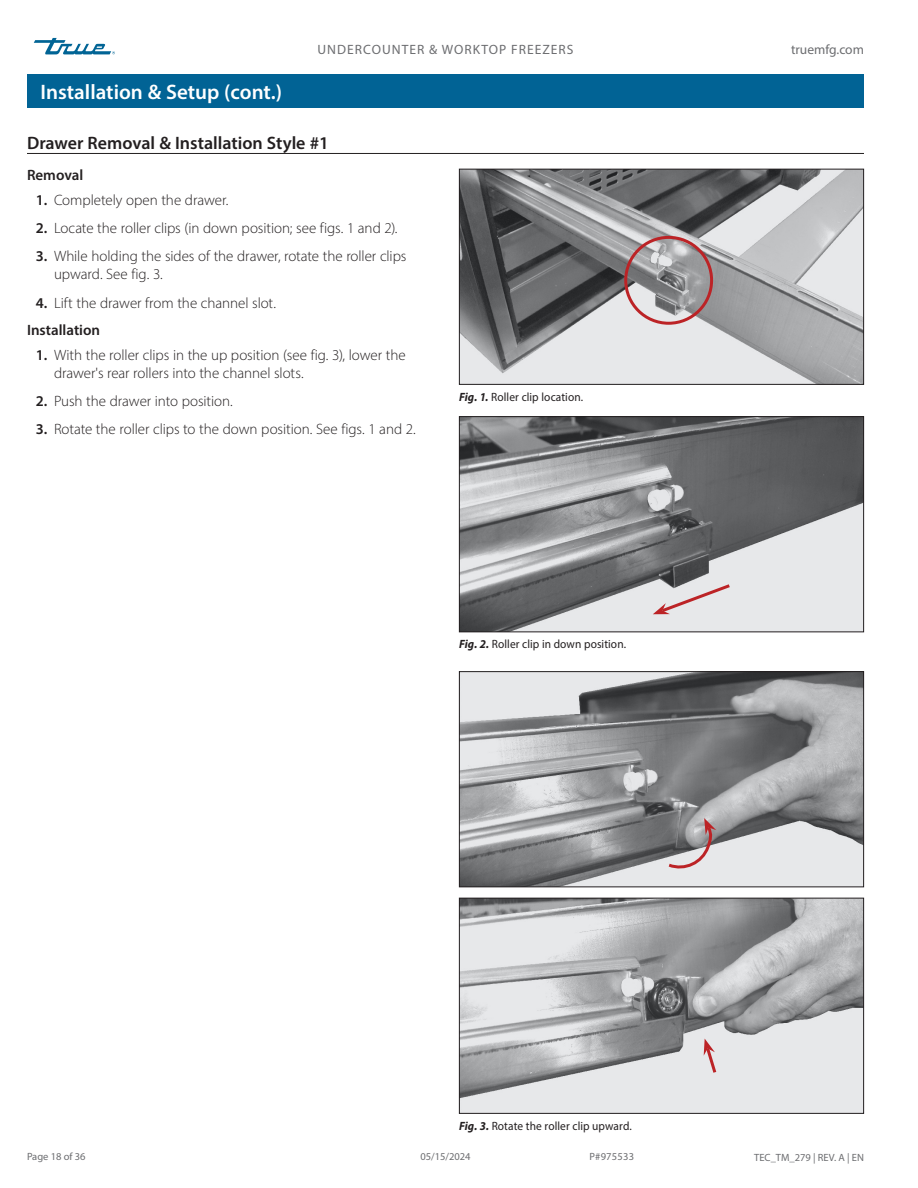
<style>
.page{position:relative;width:918px;height:1188px;background:#fff}
.page>*{position:absolute;margin:0;border:0;box-sizing:border-box;transform-origin:0 0}
.Title_bar_Page_header{font:600 21px "Myriad Pro";color:#fff}
.Subhead_underscore_H1{font:600 18px "Myriad Pro";color:#231f20}
.t1{font:300 15px/18px "Myriad Pro";letter-spacing:-.005em;color:#231f20}
.Subhead_NO_underscore_H2{font:600 15px "Myriad Pro";color:#231f20}
.t2{font:13.5px "Myriad Pro";letter-spacing:.075em;color:#6c6d70}
.t3{font:13.5px "Myriad Pro";color:#6c6d70}
.Caption_FIG_Regular{font:12px "Myriad Pro";letter-spacing:.005em;color:#231f20;scale:.95 1}
.t4{font:10.5px "Myriad Pro";color:#6c6d70}
.s1{font-weight:600}
.s2{font-weight:700;font-style:italic}
</style>
<div class="page">
<svg style="left:34px;top:38px;width:81px;height:16px"></svg>
<div style="left:27px;top:74px;width:837px;height:34px;background:#016395"></div>
<hr style="left:27px;top:153px;width:837px;height:1px;background:#231f20">
<img style="left:461px;top:171px;width:401px;height:212px">
<div style="left:459px;top:169px;width:405px;height:216px;border:1px solid #231f20"></div>
<img style="left:461px;top:418px;width:401px;height:212px">
<div style="left:459px;top:416px;width:405px;height:216px;border:1px solid #231f20"></div>
<img style="left:461px;top:673px;width:401px;height:212px">
<div style="left:459px;top:671px;width:405px;height:216px;border:1px solid #231f20"></div>
<img style="left:461px;top:900px;width:401px;height:212px">
<div style="left:459px;top:898px;width:405px;height:216px;border:1px solid #231f20"></div>
<svg style="left:653px;top:582px;width:80px;height:32px;background:#ddced0"></svg>
<div style="left:624px;top:236px;width:89px;height:89px;border:3px solid #bc2326;border-radius:50%"></div>
<svg style="left:665px;top:818px;width:51px;height:53px;background:#a99b9d"></svg>
<svg style="left:704px;top:1039px;width:15px;height:37px"></svg>
<p class="t2" style="left:318px;top:42px;width:257px">UNDERCOUNTER &amp; WORKTOP FREEZERS</p>
<p class="t3" style="left:791px;top:42px;width:74px">truemfg.com</p>
<p class="Title_bar_Page_header" style="left:40px;top:79px;width:243px">Installation &amp; Setup (cont.)</p>
<p class="Subhead_underscore_H1" style="left:27px;top:131px;width:303px">Drawer Removal &amp; Installation Style #1</p>
<p class="Subhead_NO_underscore_H2" style="left:27px;top:165px;width:58px">Removal</p>
<p class="t1" style="left:36px;top:191px;width:194px"><span class="s1">1.</span> Completely open the drawer.</p>
<p class="t1" style="left:36px;top:219px;width:363px"><span class="s1">2.</span> Locate the roller clips (in down position; see figs. 1 and 2).</p>
<p class="t1" style="left:54px;top:247px;width:354px;text-indent:-18px"><span class="s1">3.</span> While holding the sides of the drawer, rotate the roller clips upward. See fig. 3.</p>
<p class="t1" style="left:36px;top:293px;width:242px"><span class="s1">4.</span> Lift the drawer from the channel slot.</p>
<p class="Subhead_NO_underscore_H2" style="left:27px;top:320px;width:75px">Installation</p>
<p class="t1" style="left:54px;top:346px;width:353px;text-indent:-18px"><span class="s1">1.</span> With the roller clips in the up position (see fig. 3), lower the drawer's rear rollers into the channel slots.</p>
<p class="t1" style="left:36px;top:392px;width:199px"><span class="s1">2.</span> Push the drawer into position.</p>
<p class="t1" style="left:36px;top:420px;width:381px"><span class="s1">3.</span> Rotate the roller clips to the down position. See figs. 1 and 2.</p>
<p class="Caption_FIG_Regular" style="left:459px;top:389px;width:132px"><span class="s2">Fig. 1.</span> Roller clip location.</p>
<p class="Caption_FIG_Regular" style="left:459px;top:637px;width:178px"><span class="s2">Fig. 2.</span> Roller clip in down position.</p>
<p class="Caption_FIG_Regular" style="left:459px;top:1118px;width:184px"><span class="s2">Fig. 3.</span> Rotate the roller clip upward.</p>
<p class="t4" style="left:27px;top:1150px;width:60px">Page 18 of 36</p>
<p class="t4" style="left:420px;top:1150px;width:52px">05/15/2024</p>
<p class="t4" style="left:589px;top:1150px;width:46px">P#975533</p>
<p class="t4" style="left:754px;top:1151px;width:111px">TEC_TM_279 | REV. A | EN</p>
</div>
